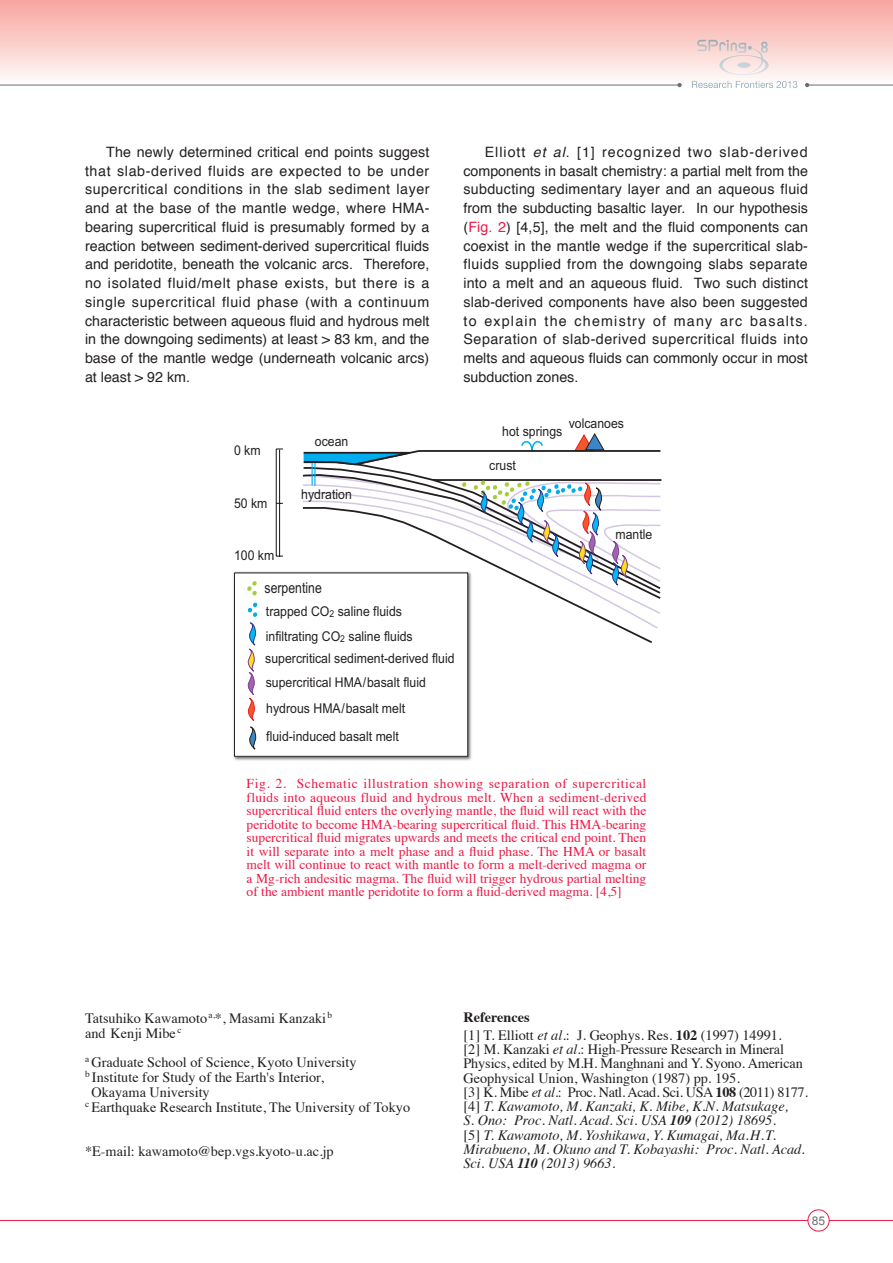
<style>
.page{position:relative;width:893px;height:1263px;background:#fff}
.page>*{position:absolute;margin:0;border:0;box-sizing:border-box;transform-origin:0 0}
.t1{font:15px "Arial Narrow";color:#231f20}
.t2{font:14.25px/18.8px "Helvetica";color:#231f20;text-align:justify}
.t3{font:italic 14.25px/14.2px "Times";color:#231f20}
.t4{font:14.25px/14.9px "Times";color:#231f20}
.t5{font:13.5px/13.5px "Times";color:#ed1845;text-align:justify}
.t6{font:13.5px "Arial Narrow";color:#231f20;scale:1.11 1}
.t7{font:12px "Arial";color:#6c6d70}
.s1{font-style:italic}
.s2{color:#ed1845}
.s3{font-weight:700}
.s4{font-style:normal}
.s5{font-weight:700;font-style:normal}
</style>
<div class="page">
<div style="left:0;top:0;width:893px;height:85px;background:linear-gradient(to bottom,#f7a39e,#fefcfa)"></div>
<hr style="left:0;top:85px;width:680px;height:1px;background:#6c6d70">
<hr style="left:807px;top:85px;width:86px;height:1px;background:#6c6d70">
<svg style="left:805px;top:83px;width:4px;height:4px"></svg>
<svg style="left:677px;top:83px;width:5px;height:4px"></svg>
<svg style="left:697px;top:40px;width:72px;height:35px;background:#eedad9"></svg>
<svg style="left:692px;top:81px;width:105px;height:7px"></svg>
<svg style="left:0;top:1209px;width:893px;height:22px"></svg>
<img style="left:233px;top:571px;width:239px;height:190px">
<div style="left:234px;top:573px;width:234px;height:183px;background:#fff"></div>
<div style="left:234px;top:572px;width:234px;height:185px;border:1px solid #231f20"></div>
<svg style="left:521px;top:441px;width:22px;height:8px"></svg>
<svg style="left:276px;top:449px;width:385px;height:195px"></svg>
<div style="left:253px;top:438px;width:50px;height:89px;background:#fff"></div>
<hr style="left:314px;top:462px;width:2px;height:24px;background:#00aeef">
<svg style="left:247px;top:581px;width:10px;height:14px"></svg>
<svg style="left:461px;top:482px;width:6px;height:5px"></svg>
<svg style="left:573px;top:433px;width:32px;height:19px"></svg>
<hr style="left:276px;top:449px;width:1px;height:107px;background:#231f20">
<hr style="left:279px;top:450px;width:1px;height:53px;background:#231f20">
<hr style="left:279px;top:503px;width:1px;height:53px;background:#231f20">
<svg style="left:247px;top:603px;width:11px;height:147px"></svg>
<svg style="left:473px;top:481px;width:163px;height:110px"></svg>
<svg style="left:299px;top:451px;width:128px;height:34px"></svg>
<div style="left:295px;top:442px;width:9px;height:33px;background:#fff"></div>
<p class="t2" style="left:85px;top:143px;width:346px;text-indent:21px">The newly determined critical end points suggest that slab-derived fluids are expected to be under supercritical conditions in the slab sediment layer and at the base of the mantle wedge, where HMA&shy;bearing supercritical fluid is presumably formed by a reaction between sediment-derived supercritical fluids and peridotite, beneath the volcanic arcs. Therefore, no isolated fluid/melt phase exists, but there is a single supercritical fluid phase (with a continuum characteristic between aqueous fluid and hydrous melt in the downgoing sediments) at least &gt; 83 km, and the base of the mantle wedge (underneath volcanic arcs) at least &gt; 92 km.</p>
<p class="t2" style="left:463px;top:143px;width:346px;text-indent:21px">Elliott <span class="s1">et al</span>. [1] recognized two slab-derived components in basalt chemistry: a partial melt from the subducting sedimentary layer and an aqueous fluid from the subducting basaltic layer. In our hypothesis (<span class="s2">Fig. 2</span>) [4,5], the melt and the fluid components can coexist in the mantle wedge if the supercritical slab&shy;fluids supplied from the downgoing slabs separate into a melt and an aqueous fluid. Two such distinct slab-derived components have also been suggested to explain the chemistry of many arc basalts.<br>Separation of slab-derived supercritical fluids into melts and aqueous fluids can commonly occur in most subduction zones.</p>
<p class="t6" style="left:234px;top:440px;width:26px">0 km</p>
<p class="t6" style="left:234px;top:493px;width:32px">50 km</p>
<p class="t6" style="left:234px;top:545px;width:38px">100 km</p>
<p class="t6" style="left:315px;top:431px;width:32px">ocean</p>
<p class="t6" style="left:301px;top:484px;width:47px">hydration</p>
<p class="t1" style="left:264px;top:577px;width:59px">serpentine</p>
<p class="t6" style="left:266px;top:626px;width:134px">infiltrating CO<sub>2</sub> saline fluids</p>
<p class="t6" style="left:266px;top:601px;width:124px">trapped CO<sub>2</sub> saline fluids</p>
<p class="t6" style="left:265px;top:648px;width:172px">supercritical sediment-derived fluid</p>
<p class="t6" style="left:266px;top:699px;width:127px">hydrous HMA/basalt melt</p>
<p class="t6" style="left:266px;top:673px;width:146px">supercritical HMA/basalt fluid</p>
<p class="t6" style="left:266px;top:726px;width:121px">fluid-induced basalt melt</p>
<p class="t6" style="left:569px;top:413px;width:51px">volcanoes</p>
<p class="t6" style="left:502px;top:421px;width:56px">hot springs</p>
<p class="t6" style="left:489px;top:455px;width:26px">crust</p>
<p class="t6" style="left:615px;top:524px;width:35px">mantle</p>
<p class="t5" style="left:247px;top:776px;width:401px">Fig. 2. Schematic illustration showing separation of supercritical fluids into aqueous fluid and hydrous melt. When a sediment-derived supercritical fluid enters the overlying mantle, the fluid will react with the peridotite to become HMA-bearing supercritical fluid. This HMA-bearing supercritical fluid migrates upwards and meets the critical end point. Then it will separate into a melt phase and a fluid phase. The HMA or basalt melt will continue to react with mantle to form a melt-derived magma or a Mg-rich andesitic magma. The fluid will trigger hydrous partial melting of the ambient mantle peridotite to form a fluid-derived magma. [4,5]</p>
<p class="t4" style="left:85px;top:1009px;width:249px">Tatsuhiko Kawamoto<sup>a,</sup>*, Masami Kanzaki <sup>b </sup>and Kenji Mibe<sup>c</sup></p>
<p class="t4" style="left:85px;top:1054px;width:273px"><sup>a</sup> Graduate School of Science, Kyoto University</p>
<p class="t4" style="left:85px;top:1069px;width:240px"><sup>b</sup> Institute for Study of the Earth's Interior,</p>
<p class="t4" style="left:91px;top:1084px;width:120px">Okayama University</p>
<p class="t4" style="left:85px;top:1099px;width:327px"><sup>c</sup> Earthquake Research Institute, The University of Tokyo</p>
<p class="t4" style="left:85px;top:1142px;width:250px">*E-mail: kawamoto@bep.vgs.kyoto-u.ac.jp</p>
<p class="t4" style="left:463px;top:1007px;width:320px;line-height:17.9px"><span class="s3">References<br></span>[1] T. Elliott <span class="s1">et al</span>.: J. Geophys. Res. <span class="s3">102</span> (1997) 14991.</p>
<p class="t3" style="left:463px;top:1041px;width:346px"><span class="s4">[2] M. Kanzaki</span> et al<span class="s4">.: High-Pressure Research in Mineral Physics, edited by M.H. Manghnani and Y. Syono. American Geophysical Union, Washington (1987) pp. 195.<br>[3] K. Mibe</span> et al<span class="s4">.: Proc. Natl. Acad. Sci. USA</span> <span class="s5">108</span> <span class="s4">(2011) 8177. [4]</span> T. Kawamoto, M. Kanzaki, K. Mibe, K.N. Matsukage,<br>S. Ono: Proc. Natl. Acad. Sci. USA <span class="s3">109</span> (2012) 18695.<br><span class="s4">[5]</span> T. Kawamoto, M. Yoshikawa, Y. Kumagai, Ma.H.T.<br>Mirabueno, M. Okuno and T. Kobayashi: Proc. Natl. Acad.<br>Sci. USA <span class="s3">110</span> (2013) 9663.</p>
<p class="t7" style="left:812px;top:1213px;width:15px">85</p>
</div>
